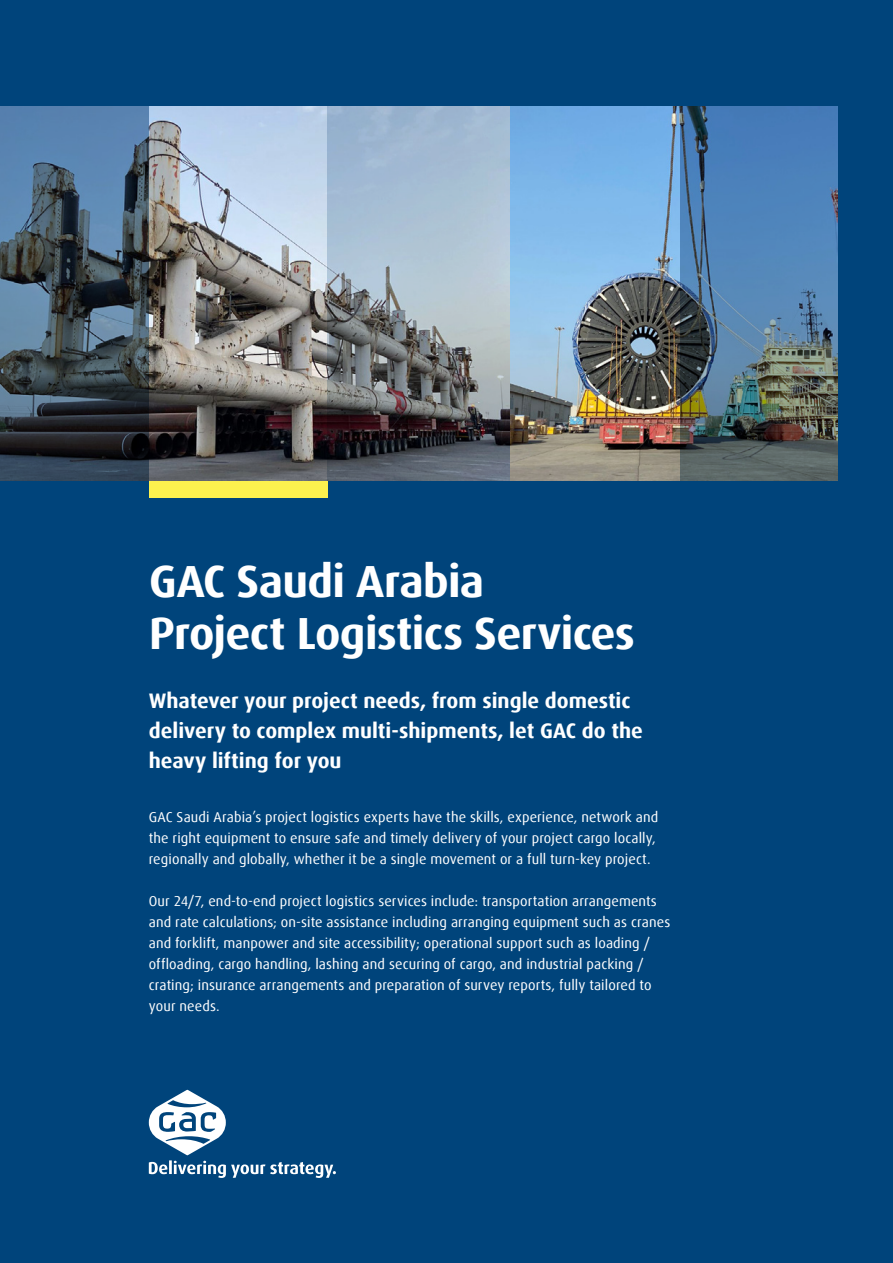
<style>
.page{position:relative;width:893px;height:1263px;background:#00447b}
.page>*{position:absolute;margin:0;border:0;box-sizing:border-box;transform-origin:0 0}
.t1{font:700 45px/52.5px "Dax Offc";letter-spacing:-.015em;color:#fff}
.t2{font:700 21px/30px "Dax Offc";color:#fff}
.t3{font:14.25px/21px "Dax Offc";letter-spacing:.01em;color:#fff}
</style>
<div class="page">
<div style="left:149px;top:480px;width:178px;height:17px;background:#fcf14e"></div>
<svg style="left:149px;top:1090px;width:187px;height:88px"></svg>
<img style="left:149px;top:106px;width:531px;height:374px">
<svg style="left:0;top:106px;width:149px;height:374px;background:#415568"></svg>
<img style="left:680px;top:106px;width:158px;height:374px">
<svg style="left:327px;top:106px;width:183px;height:374px;background:#8996a2"></svg>
<p class="t1" style="left:149px;top:555px;width:487px">GAC Saudi Arabia<br>Project Logistics Services</p>
<p class="t2" style="left:149px;top:686px;width:496px">Whatever your project needs, from single domestic delivery to complex multi-shipments, let GAC do the heavy lifting for you</p>
<p class="t3" style="left:149px;top:806px;width:511px">GAC Saudi Arabia’s project logistics experts have the skills, experience, network and the right equipment to ensure safe and timely delivery of your project cargo locally, regionally and globally, whether it be a single movement or a full turn-key project.</p>
<p class="t3" style="left:149px;top:890px;width:523px">Our 24/7, end-to-end project logistics services include: transportation arrangements and rate calculations; on-site assistance including arranging equipment such as cranes and forklift, manpower and site accessibility; operational support such as loading / offloading, cargo handling, lashing and securing of cargo, and industrial packing / crating; insurance arrangements and preparation of survey reports, fully tailored to your needs.</p>
</div>
